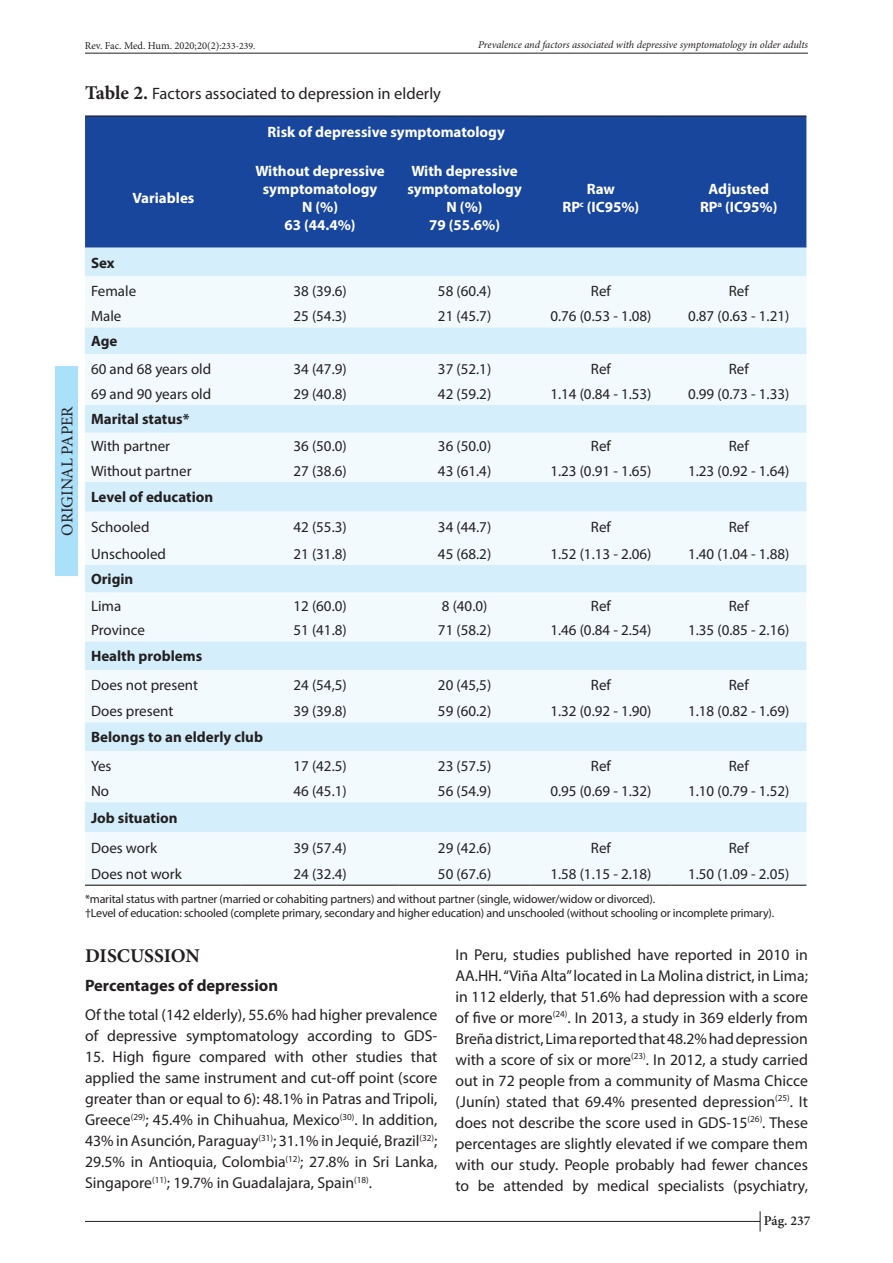
<style>
.page{position:relative;width:893px;height:1263px;background:#fff}
.page>*{position:absolute;margin:0;border:0;box-sizing:border-box;transform-origin:0 0}
.PARRAFO_OK{font:700 19.5px "Minion Pro";color:#231f20}
.t1{font:16.5px "Myriad Pro";color:#231f20}
.PARRAFO_OK-2{font:700 16.5px "Myriad Pro";color:#231f20}
.t2{font:16.5px "Minion Pro";letter-spacing:-.005em;color:#231f20}
.PARRAFO_OK-3{font:15.75px/21px "Myriad Pro";color:#231f20;text-align:justify}
.t3{font:15px "Myriad Pro";color:#231f20}
.t4{font:700 15px/18px "Myriad Pro";color:#fff;text-align:center}
.t5{font:700 15px "Myriad Pro";color:#231f20}
.t6{font:600 13.5px "Minion Pro";color:#231f20}
.PARRAFO_6_ABAJO{font:12px "Myriad Pro";letter-spacing:-.015em;color:#231f20}
.t7{font:italic 10.5px "Minion Pro";letter-spacing:-.005em;color:#231f20}
.t8{font:10.5px "Minion Pro";color:#231f20}
.s1{font-size:9.75px}
.s2{font-family:"Minion Pro";font-weight:700;font-size:19.5px}
</style>
<div class="page">
<div style="left:55px;top:366px;width:23px;height:209px;background:#aae0f9"></div>
<hr style="left:85px;top:53px;width:723px;height:1px;background:#231f20">
<svg style="left:760px;top:1211px;width:1px;height:20px"></svg>
<hr style="left:85px;top:1221px;width:675px;height:1px;background:#231f20">
<div style="left:85px;top:117px;width:721px;height:131px;background:#18469d"></div>
<div style="left:85px;top:248px;width:721px;height:28px;background:#d4effb"></div>
<svg style="left:85px;top:276px;width:721px;height:609px;fill:#f2fafd"></svg>
<hr style="left:85px;top:115px;width:157px;height:2px;background:#231f20">
<hr style="left:242px;top:115px;width:156px;height:2px;background:#231f20">
<hr style="left:398px;top:115px;width:133px;height:2px;background:#231f20">
<hr style="left:531px;top:115px;width:140px;height:2px;background:#231f20">
<hr style="left:671px;top:115px;width:135px;height:2px;background:#231f20">
<hr style="left:85px;top:885px;width:157px;height:1px;background:#231f20">
<hr style="left:242px;top:885px;width:156px;height:1px;background:#231f20">
<hr style="left:398px;top:885px;width:133px;height:1px;background:#231f20">
<hr style="left:531px;top:885px;width:140px;height:1px;background:#231f20">
<hr style="left:671px;top:885px;width:135px;height:1px;background:#231f20">
<p class="t8" style="left:85px;top:39px;width:172px">Rev. Fac. Med. Hum. 2020;20(2)<span class="s1">:233-239.</span></p>
<p class="t7" style="left:478px;top:38px;width:331px">Prevalence and factors associated with depressive symptomatology in older adults</p>
<p class="t2" style="left:56px;top:536px;width:131px;rotate:-90deg">ORIGINAL PAPER</p>
<p class="t1" style="left:85px;top:84px;width:358px"><span class="s2">Table 2.</span> Factors associated to depression in elderly</p>
<p class="t4" style="left:268px;top:123px;width:239px">Risk of depressive symptomatology</p>
<p class="t4" style="left:132px;top:188px;width:64px">Variables</p>
<p class="t4" style="left:255px;top:161px;width:131px">Without depressive symptomatology</p>
<p class="t4" style="left:302px;top:197px;width:37px">N (%)</p>
<p class="t4" style="left:284px;top:215px;width:73px">63 (44.4%)</p>
<p class="t4" style="left:407px;top:161px;width:116px;text-align:left">With depressive symptomatology</p>
<p class="t4" style="left:447px;top:197px;width:37px">N (%)</p>
<p class="t4" style="left:429px;top:215px;width:73px">79 (55.6%)</p>
<p class="t4" style="left:587px;top:179px;width:30px">Raw</p>
<p class="t4" style="left:563px;top:197px;width:78px">RP<sup>c</sup> (IC95%)</p>
<p class="t4" style="left:708px;top:179px;width:62px">Adjusted</p>
<p class="t4" style="left:700px;top:197px;width:79px">RP<sup>a</sup> (IC95%)</p>
<p class="t5" style="left:91px;top:253px;width:25px">Sex</p>
<p class="t3" style="left:91px;top:282px;width:47px">Female</p>
<p class="t3" style="left:293px;top:282px;width:55px">38 (39.6)</p>
<p class="t3" style="left:438px;top:282px;width:55px">58 (60.4)</p>
<p class="t3" style="left:591px;top:282px;width:22px">Ref</p>
<p class="t3" style="left:729px;top:282px;width:22px">Ref</p>
<p class="t3" style="left:91px;top:307px;width:32px">Male</p>
<p class="t3" style="left:293px;top:307px;width:55px">25 (54.3)</p>
<p class="t3" style="left:438px;top:307px;width:55px">21 (45.7)</p>
<p class="t3" style="left:550px;top:307px;width:103px">0.76 (0.53 - 1.08)</p>
<p class="t3" style="left:688px;top:307px;width:103px">0.87 (0.63 - 1.21)</p>
<p class="t5" style="left:91px;top:331px;width:28px">Age</p>
<p class="t3" style="left:91px;top:359px;width:122px">60 and 68 years old</p>
<p class="t3" style="left:293px;top:359px;width:55px">34 (47.9)</p>
<p class="t3" style="left:438px;top:359px;width:55px">37 (52.1)</p>
<p class="t3" style="left:591px;top:359px;width:22px">Ref</p>
<p class="t3" style="left:729px;top:359px;width:22px">Ref</p>
<p class="t3" style="left:91px;top:385px;width:122px">69 and 90 years old</p>
<p class="t3" style="left:293px;top:385px;width:55px">29 (40.8)</p>
<p class="t3" style="left:438px;top:385px;width:55px">42 (59.2)</p>
<p class="t3" style="left:550px;top:385px;width:103px">1.14 (0.84 - 1.53)</p>
<p class="t3" style="left:688px;top:385px;width:103px">0.99 (0.73 - 1.33)</p>
<p class="t5" style="left:91px;top:410px;width:100px">Marital status*</p>
<p class="t3" style="left:91px;top:437px;width:81px">With partner</p>
<p class="t3" style="left:293px;top:437px;width:55px">36 (50.0)</p>
<p class="t3" style="left:438px;top:437px;width:55px">36 (50.0)</p>
<p class="t3" style="left:591px;top:437px;width:22px">Ref</p>
<p class="t3" style="left:729px;top:437px;width:22px">Ref</p>
<p class="t3" style="left:91px;top:461px;width:102px">Without partner</p>
<p class="t3" style="left:293px;top:461px;width:55px">27 (38.6)</p>
<p class="t3" style="left:438px;top:461px;width:55px">43 (61.4)</p>
<p class="t3" style="left:550px;top:461px;width:103px">1.23 (0.91 - 1.65)</p>
<p class="t3" style="left:688px;top:461px;width:103px">1.23 (0.92 - 1.64)</p>
<p class="t5" style="left:91px;top:487px;width:124px">Level of education</p>
<p class="t3" style="left:91px;top:518px;width:60px">Schooled</p>
<p class="t3" style="left:293px;top:518px;width:55px">42 (55.3)</p>
<p class="t3" style="left:438px;top:518px;width:55px">34 (44.7)</p>
<p class="t3" style="left:591px;top:518px;width:22px">Ref</p>
<p class="t3" style="left:729px;top:518px;width:22px">Ref</p>
<p class="t3" style="left:91px;top:544px;width:76px">Unschooled</p>
<p class="t3" style="left:293px;top:544px;width:55px">21 (31.8)</p>
<p class="t3" style="left:438px;top:544px;width:55px">45 (68.2)</p>
<p class="t3" style="left:550px;top:544px;width:103px">1.52 (1.13 - 2.06)</p>
<p class="t3" style="left:688px;top:544px;width:103px">1.40 (1.04 - 1.88)</p>
<p class="t5" style="left:91px;top:569px;width:44px">Origin</p>
<p class="t3" style="left:91px;top:597px;width:32px">Lima</p>
<p class="t3" style="left:293px;top:597px;width:55px">12 (60.0)</p>
<p class="t3" style="left:442px;top:597px;width:47px">8 (40.0)</p>
<p class="t3" style="left:591px;top:597px;width:22px">Ref</p>
<p class="t3" style="left:729px;top:597px;width:22px">Ref</p>
<p class="t3" style="left:91px;top:621px;width:55px">Province</p>
<p class="t3" style="left:293px;top:621px;width:55px">51 (41.8)</p>
<p class="t3" style="left:438px;top:621px;width:55px">71 (58.2)</p>
<p class="t3" style="left:550px;top:621px;width:103px">1.46 (0.84 - 2.54)</p>
<p class="t3" style="left:688px;top:621px;width:103px">1.35 (0.85 - 2.16)</p>
<p class="t5" style="left:91px;top:647px;width:113px">Health problems</p>
<p class="t3" style="left:91px;top:676px;width:109px">Does not present</p>
<p class="t3" style="left:293px;top:676px;width:55px">24 (54,5)</p>
<p class="t3" style="left:438px;top:676px;width:55px">20 (45,5)</p>
<p class="t3" style="left:591px;top:676px;width:22px">Ref</p>
<p class="t3" style="left:729px;top:676px;width:22px">Ref</p>
<p class="t3" style="left:91px;top:702px;width:84px">Does present</p>
<p class="t3" style="left:293px;top:702px;width:55px">39 (39.8)</p>
<p class="t3" style="left:438px;top:702px;width:55px">59 (60.2)</p>
<p class="t3" style="left:550px;top:702px;width:103px">1.32 (0.92 - 1.90)</p>
<p class="t3" style="left:688px;top:702px;width:103px">1.18 (0.82 - 1.69)</p>
<p class="t5" style="left:91px;top:727px;width:173px">Belongs to an elderly club</p>
<p class="t3" style="left:91px;top:756px;width:22px">Yes</p>
<p class="t3" style="left:293px;top:756px;width:55px">17 (42.5)</p>
<p class="t3" style="left:438px;top:756px;width:55px">23 (57.5)</p>
<p class="t3" style="left:591px;top:756px;width:22px">Ref</p>
<p class="t3" style="left:729px;top:756px;width:22px">Ref</p>
<p class="t3" style="left:91px;top:782px;width:20px">No</p>
<p class="t3" style="left:293px;top:782px;width:55px">46 (45.1)</p>
<p class="t3" style="left:438px;top:782px;width:55px">56 (54.9)</p>
<p class="t3" style="left:550px;top:782px;width:103px">0.95 (0.69 - 1.32)</p>
<p class="t3" style="left:688px;top:782px;width:103px">1.10 (0.79 - 1.52)</p>
<p class="t5" style="left:91px;top:808px;width:88px">Job situation</p>
<p class="t3" style="left:91px;top:838px;width:68px">Does work</p>
<p class="t3" style="left:293px;top:838px;width:55px">39 (57.4)</p>
<p class="t3" style="left:438px;top:838px;width:55px">29 (42.6)</p>
<p class="t3" style="left:591px;top:838px;width:22px">Ref</p>
<p class="t3" style="left:729px;top:838px;width:22px">Ref</p>
<p class="t3" style="left:91px;top:865px;width:92px">Does not work</p>
<p class="t3" style="left:293px;top:865px;width:55px">24 (32.4)</p>
<p class="t3" style="left:438px;top:865px;width:55px">50 (67.6)</p>
<p class="t3" style="left:550px;top:865px;width:103px">1.58 (1.15 - 2.18)</p>
<p class="t3" style="left:688px;top:865px;width:103px">1.50 (1.09 - 2.05)</p>
<p class="PARRAFO_6_ABAJO" style="left:85px;top:892px;width:572px">*marital status with partner (married or cohabiting partners) and without partner (single, widower/widow or divorced).</p>
<p class="PARRAFO_6_ABAJO" style="left:85px;top:906px;width:691px">†Level of education: schooled (complete primary, secondary and higher education) and unschooled (without schooling or incomplete primary).</p>
<p class="PARRAFO_OK-3" style="left:455px;top:943px;width:354px">In Peru, studies published have reported in 2010 in AA.HH. “Viña Alta” located in La Molina district, in Lima; in 112 elderly, that 51.6% had depression with a score of five or more<sup>(24)</sup>. In 2013, a study in 369 elderly from Breña district, Lima reported that 48.2% had depression with a score of six or more<sup>(23)</sup>. In 2012, a study carried out in 72 people from a community of Masma Chicce (Junín) stated that 69.4% presented depression<sup>(25)</sup>. It does not describe the score used in GDS-15<sup>(26)</sup>. These percentages are slightly elevated if we compare them with our study. People probably had fewer chances to be attended by medical specialists (psychiatry,</p>
<p class="PARRAFO_OK" style="left:85px;top:942px;width:116px">DISCUSSION</p>
<p class="PARRAFO_OK-2" style="left:85px;top:974px;width:194px">Percentages of depression</p>
<p class="PARRAFO_OK-3" style="left:85px;top:1004px;width:354px">Of the total (142 elderly), 55.6% had higher prevalence of depressive symptomatology according to GDS-</p>
<p class="PARRAFO_OK-3" style="left:85px;top:1046px;width:354px">15. High figure compared with other studies that applied the same instrument and cut-off point (score greater than or equal to 6): 48.1% in Patras and Tripoli, Greece<sup>(29)</sup>; 45.4% in Chihuahua, Mexico<sup>(30)</sup>. In addition, 43% in Asunción, Paraguay<sup>(31)</sup>; 31.1% in Jequié, Brazil<sup>(32)</sup>; 29.5% in Antioquia, Colombia<sup>(12)</sup>; 27.8% in Sri Lanka, Singapore<sup>(11)</sup>; 19.7% in Guadalajara, Spain<sup>(18)</sup>.</p>
<p class="t6" style="left:764px;top:1211px;width:48px">Pág. 237</p>
</div>
